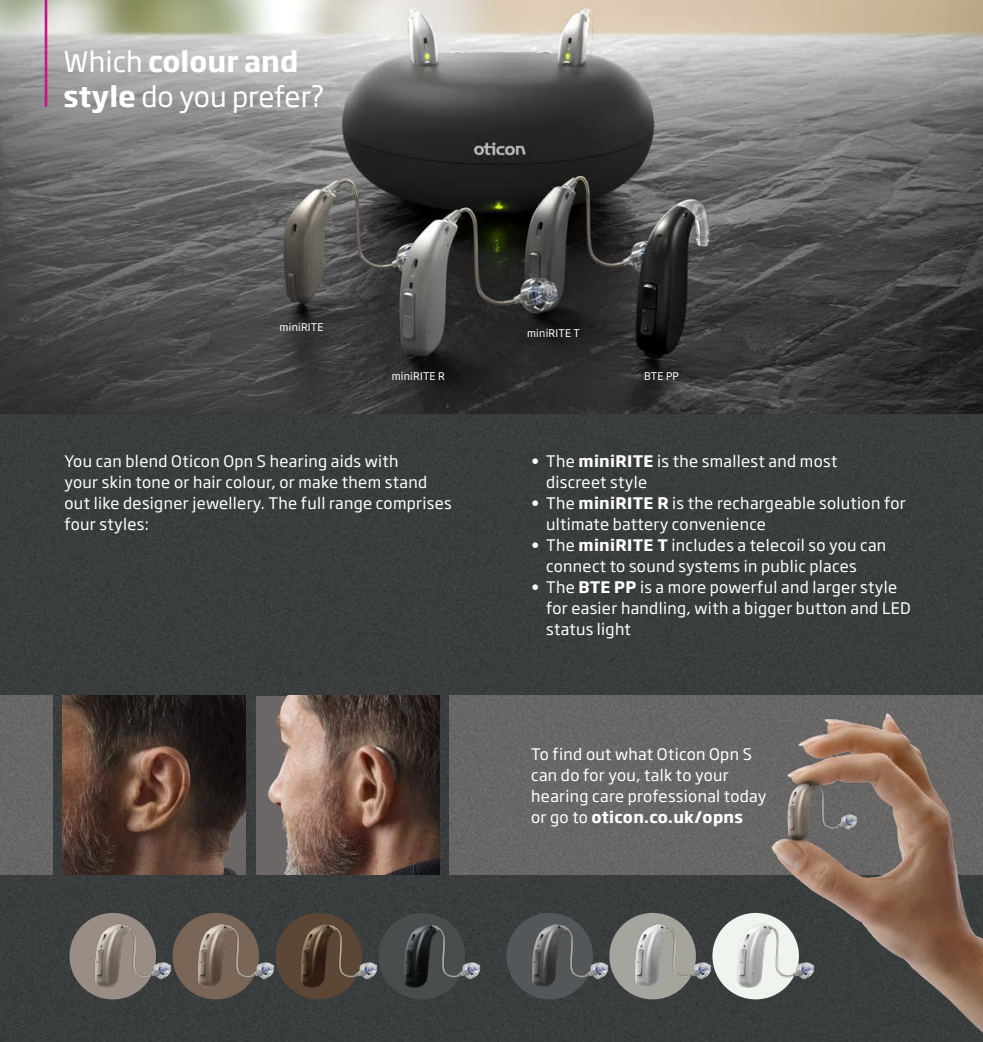
<style>
.page{position:relative;width:983px;height:1042px;background:#fff}
.page>*{position:absolute;margin:0;border:0;box-sizing:border-box;transform-origin:0 0}
.t1{font:28px/35px "Soho Gothic Pro";letter-spacing:-.01em;color:#fff}
.t2{font:15.75px/21px "Soho Gothic Pro";letter-spacing:.02em;color:#fff}
.t3{font:10.5px "Soho Gothic Pro";letter-spacing:.02em;color:#fff}
.s1{font-weight:700}
</style>
<div class="page">
<div style="left:0;top:414px;width:982px;height:628px;background:#393d3e"></div>
<svg style="left:0;top:0;width:982px;height:414px;background:#656462"></svg>
<div style="left:449px;top:696px;width:533px;height:178px;background:#686766"></div>
<div style="left:0;top:696px;width:52px;height:178px;background:#686766"></div>
<img style="left:255px;top:696px;width:184px;height:178px">
<img style="left:62px;top:696px;width:184px;height:178px">
<img style="left:770px;top:711px;width:212px;height:331px">
<div style="left:69px;top:913px;width:87px;height:86px;background:#9a8d85;border-radius:50%"></div>
<div style="left:172px;top:913px;width:87px;height:86px;background:#7a6657;border-radius:50%"></div>
<div style="left:275px;top:913px;width:87px;height:86px;background:#5c4635;border-radius:50%"></div>
<div style="left:378px;top:913px;width:87px;height:86px;background:#484d4e;border-radius:50%"></div>
<img style="left:69px;top:919px;width:412px;height:78px">
<div style="left:506px;top:913px;width:86px;height:86px;background:#545759;border-radius:50%"></div>
<div style="left:609px;top:913px;width:86px;height:86px;background:#a5a59d;border-radius:50%"></div>
<div style="left:712px;top:913px;width:86px;height:86px;background:#eff4ee;border-radius:50%"></div>
<img style="left:506px;top:919px;width:309px;height:78px">
<hr style="left:45px;top:0;width:2px;height:50px;background:#c5168c">
<hr style="left:45px;top:50px;width:2px;height:57px;background:#c5168c">
<h1 class="t1" style="left:64px;top:42px;width:262px">Which <span class="s1">colour and style</span> do you prefer?</h1>
<p class="t3" style="left:279px;top:319px;width:46px">miniRITE</p>
<p class="t3" style="left:391px;top:368px;width:55px">miniRITE R</p>
<p class="t2" style="left:64px;top:449px;width:388px">You can blend Oticon Opn S hearing aids with<br>your skin tone or hair colour, or make them stand out like designer jewellery. The full range comprises four styles:</p>
<p class="t3" style="left:527px;top:325px;width:54px">miniRITE T</p>
<p class="t3" style="left:644px;top:368px;width:36px">BTE PP</p>
<p class="t2" style="left:546px;top:449px;width:293px;text-indent:-15px">• The <span class="s1">miniRITE</span> is the smallest and most discreet style</p>
<p class="t2" style="left:546px;top:491px;width:361px;text-indent:-15px">• The <span class="s1">miniRITE R</span> is the rechargeable solution for ultimate battery convenience</p>
<p class="t2" style="left:546px;top:533px;width:341px;text-indent:-15px">• The <span class="s1">miniRITE T</span> includes a telecoil so you can connect to sound systems in public places</p>
<p class="t2" style="left:546px;top:575px;width:366px;text-indent:-15px">• The <span class="s1">BTE PP</span> is a more powerful and larger style for easier handling, with a bigger button and LED status light</p>
<p class="t2" style="left:531px;top:743px;width:237px">To find out what Oticon Opn S can do for you, talk to your hearing care professional today or go to <span class="s1">oticon.co.uk/opns</span></p>
</div>
